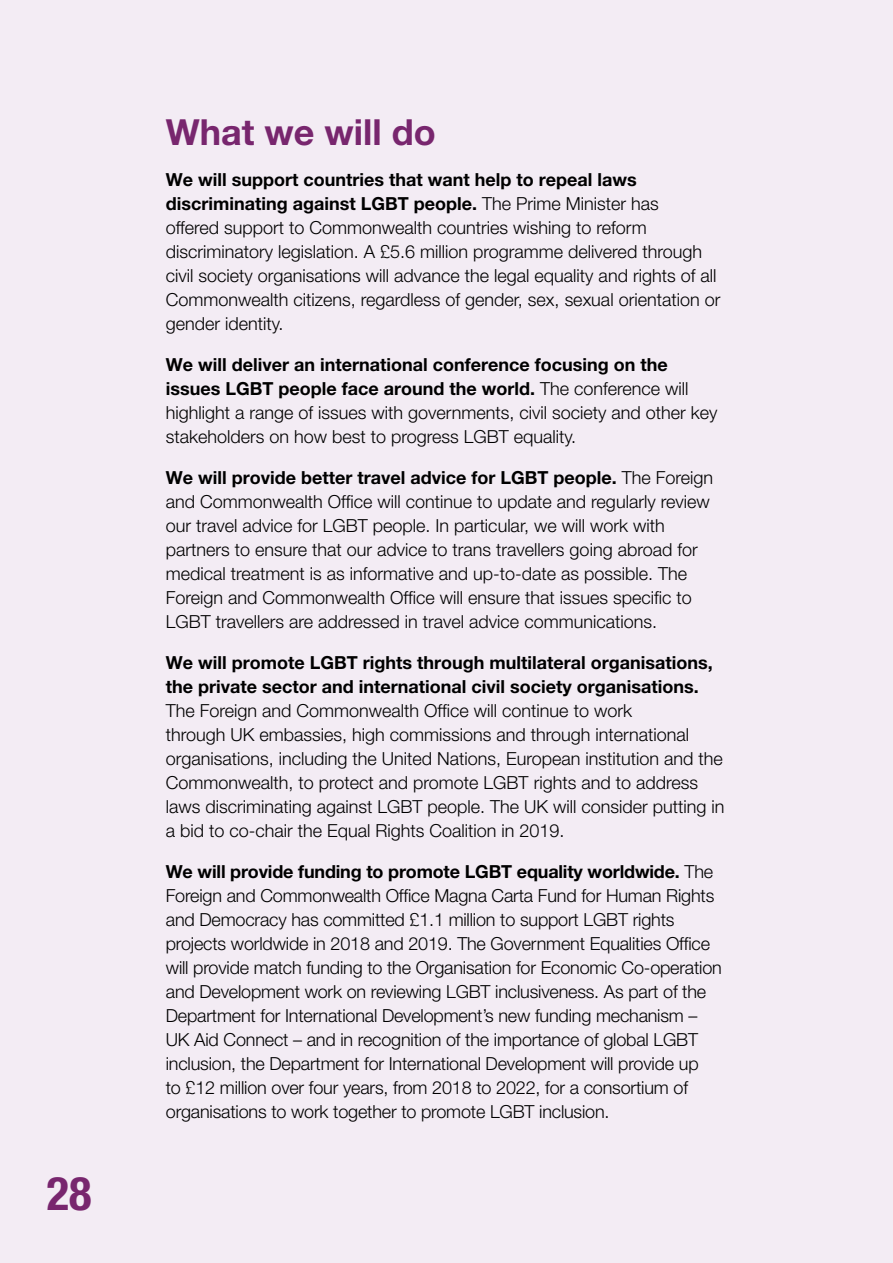
<style>
.page{position:relative;width:893px;height:1263px;background:#f3ecf4}
.page>*{position:absolute;margin:0;border:0;box-sizing:border-box;transform-origin:0 0}
.t1{font:700 condensed 46.5px "Helvetica Neue LT Pro";color:#78266e}
.Heading___L2{font:700 36px "Helvetica Neue LT Pro";color:#78266e}
.Body_copy_-_first_li{font:300 18px/24px "Helvetica Neue LT Pro";color:#000}
.s1{font-weight:700}
</style>
<div class="page">
<h1 class="t1" style="left:47px;top:1165px;width:46px">28</h1>
<p class="Heading___L2" style="left:166px;top:110px;width:271px">What we will do</p>
<p class="Body_copy_-_first_li" style="left:166px;top:167px;width:556px"><span class="s1">We will support countries that want help to repeal laws discriminating against LGBT people.</span> The Prime Minister has<br>offered support to Commonwealth countries wishing to reform discriminatory legislation. A £5.6 million programme delivered through civil society organisations will advance the legal equality and rights of all Commonwealth citizens, regardless of gender, sex, sexual orientation or gender identity.</p>
<p class="Body_copy_-_first_li" style="left:166px;top:352px;width:553px"><span class="s1">We will deliver an international conference focusing on the issues LGBT people face around the world.</span> The conference will highlight a range of issues with governments, civil society and other key stakeholders on how best to progress LGBT equality.</p>
<p class="Body_copy_-_first_li" style="left:166px;top:465px;width:549px"><span class="s1">We will provide better travel advice for LGBT people.</span> The Foreign and Commonwealth Office will continue to update and regularly review our travel advice for LGBT people. In particular, we will work with partners to ensure that our advice to trans travellers going abroad for medical treatment is as informative and up-to-date as possible. The Foreign and Commonwealth Office will ensure that issues specific to LGBT travellers are addressed in travel advice communications.</p>
<p class="Body_copy_-_first_li" style="left:166px;top:650px;width:560px"><span class="s1">We will promote LGBT rights through multilateral organisations, the private sector and international civil society organisations.<br></span>The Foreign and Commonwealth Office will continue to work<br>through UK embassies, high commissions and through international organisations, including the United Nations, European institution and the Commonwealth, to protect and promote LGBT rights and to address laws discriminating against LGBT people. The UK will consider putting in a bid to co-chair the Equal Rights Coalition in 2019.</p>
<p class="Body_copy_-_first_li" style="left:166px;top:859px;width:558px"><span class="s1">We will provide funding to promote LGBT equality worldwide.</span> The Foreign and Commonwealth Office Magna Carta Fund for Human Rights and Democracy has committed £1.1 million to support LGBT rights projects worldwide in 2018 and 2019. The Government Equalities Office will provide match funding to the Organisation for Economic Co-operation and Development work on reviewing LGBT inclusiveness. As part of the Department for International Development’s new funding mechanism – UK Aid Connect – and in recognition of the importance of global LGBT inclusion, the Department for International Development will provide up<br>to £12 million over four years, from 2018 to 2022, for a consortium of organisations to work together to promote LGBT inclusion.</p>
</div>
